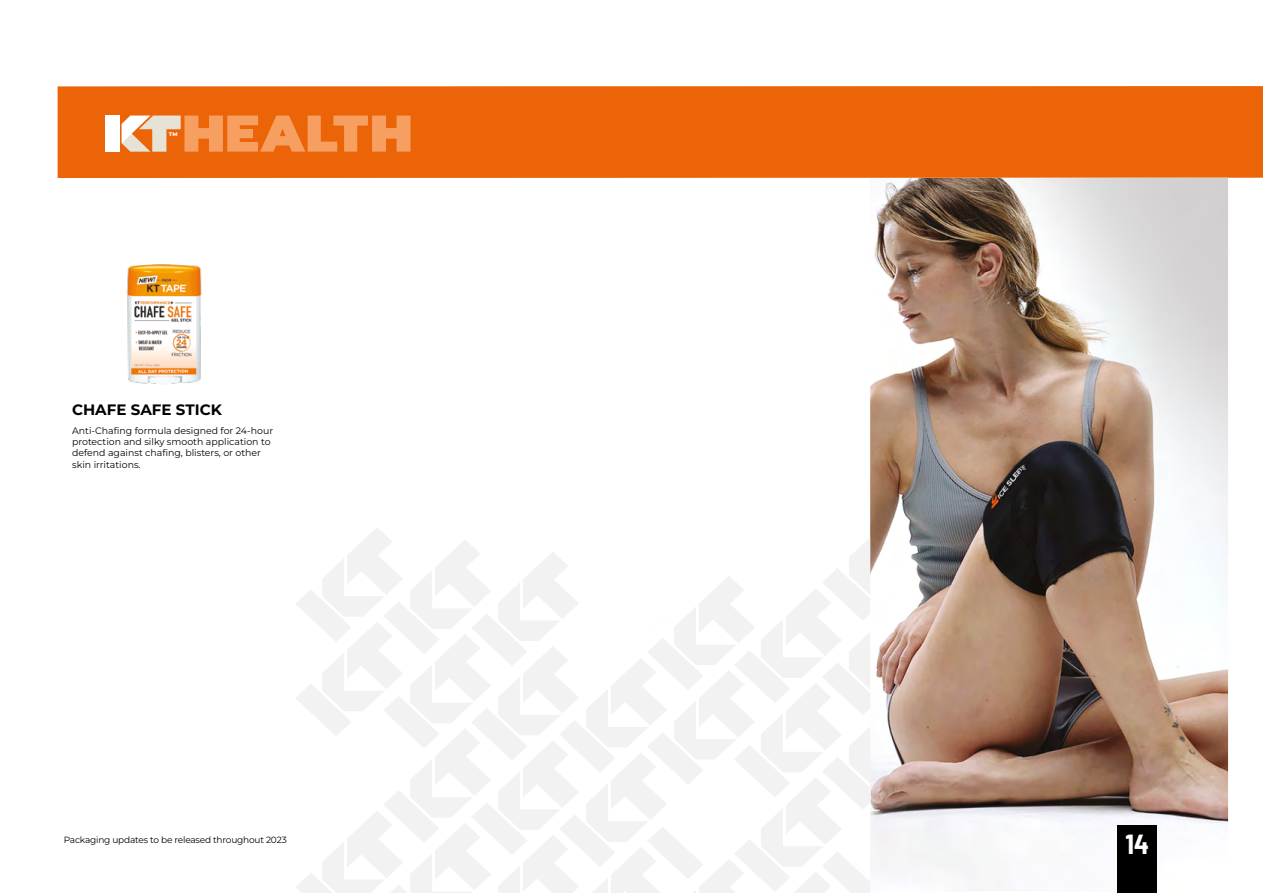
<style>
.page{position:relative;width:1263px;height:893px;background:#fff}
.page>*{position:absolute;margin:0;border:0;box-sizing:border-box;transform-origin:0 0}
.t1{font:700 semi-condensed 27px "Barlow";color:#fff}
.t2{font:700 15px "Montserrat";color:#000}
.t3{font:9.45px/11.2px "Montserrat";color:#000}
.t4{font:9px "Montserrat";letter-spacing:-.02em;color:#000}
.t5{font:800 5.25px "Montserrat";color:#fff}
</style>
<div class="page">
<div style="left:58px;top:86px;width:1205px;height:92px;background:#ec6408"></div>
<img style="left:870px;top:178px;width:358px;height:713px">
<div style="left:1117px;top:825px;width:40px;height:68px;background:#000"></div>
<svg style="left:296px;top:528px;width:574px;height:365px"></svg>
<img style="left:126px;top:264px;width:76px;height:120px">
<div style="left:106px;top:116px;width:14px;height:36px;background:#fff"></div>
<svg style="left:122px;top:116px;width:288px;height:36px"></svg>
<p class="t5" style="left:169px;top:131px;width:10px">TM</p>
<h2 class="t2" style="left:72px;top:400px;width:151px">CHAFE SAFE STICK</h2>
<p class="t3" style="left:72px;top:424px;width:203px">Anti-Chafing formula designed for 24-hour protection and silky smooth application to defend against chafing, blisters, or other skin irritations.</p>
<p class="t4" style="left:64px;top:834px;width:224px">Packaging updates to be released throughout 2023</p>
<h1 class="t1" style="left:1125px;top:825px;width:25px">14</h1>
</div>
